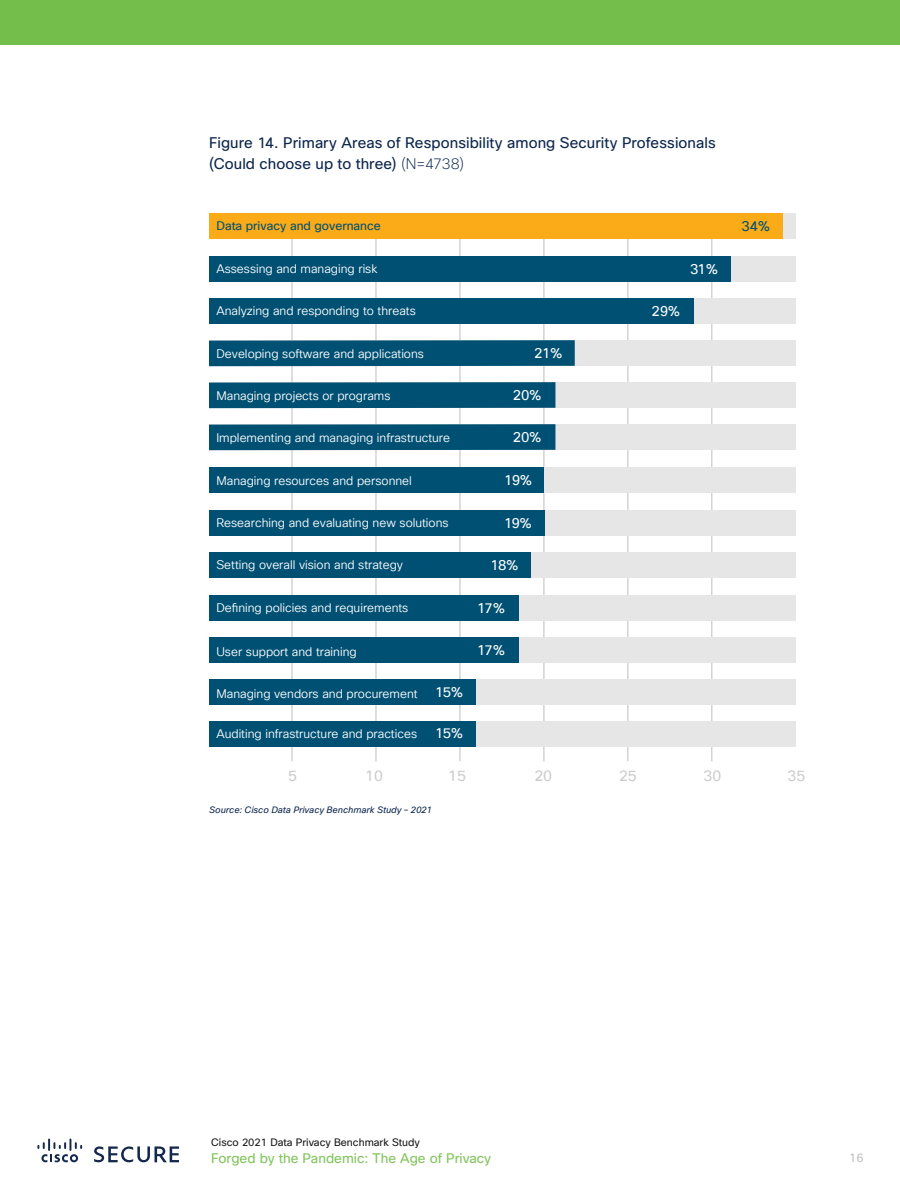
<style>
.page{position:relative;width:900px;height:1200px;background:#fff}
.page>*{position:absolute;margin:0;border:0;box-sizing:border-box;transform-origin:0 0}
.t1{font:15px/21px "Cisco Sans";letter-spacing:.005em;color:#0d274d}
.t2{font:14.85px "Cisco Sans TT";color:#ccc}
.t3{font:13.95px "Cisco Sans TT";letter-spacing:-.06em;color:#fff}
.t4{font:13.95px "Cisco Sans TT";color:#005073}
.t5{font:13.5px "Cisco Sans";color:#82c55d}
.t6{font:12.15px "Cisco Sans TT Light";color:#fff}
.t7{font:12.15px "Cisco Sans TT";color:#005073}
.t8{font:12px "Cisco Sans";color:#bfbfbf}
.t9{font:10.5px "Cisco Sans";color:#1a1a1a}
.t10{font:italic 9px "Cisco Sans";letter-spacing:.015em;color:#0d274d}
.s1{font-weight:200}
</style>
<div class="page">
<svg style="left:94px;top:1146px;width:85px;height:16px"></svg>
<svg style="left:37px;top:1139px;width:45px;height:23px"></svg>
<div style="left:0;top:0;width:900px;height:44px;background:#74bf4b"></div>
<hr style="left:291px;top:217px;width:2px;height:544px;background:#ccc">
<hr style="left:375px;top:217px;width:2px;height:544px;background:#ccc">
<hr style="left:459px;top:217px;width:2px;height:544px;background:#ccc">
<hr style="left:543px;top:217px;width:2px;height:544px;background:#ccc">
<hr style="left:627px;top:217px;width:1px;height:544px;background:#ccc">
<hr style="left:711px;top:217px;width:1px;height:544px;background:#ccc">
<div style="left:189px;top:213px;width:607px;height:25px;background:#e6e6e6"></div>
<div style="left:189px;top:256px;width:607px;height:25px;background:#e6e6e6"></div>
<div style="left:189px;top:298px;width:607px;height:26px;background:#e6e6e6"></div>
<div style="left:189px;top:340px;width:607px;height:26px;background:#e6e6e6"></div>
<div style="left:189px;top:382px;width:607px;height:26px;background:#e6e6e6"></div>
<div style="left:189px;top:424px;width:607px;height:26px;background:#e6e6e6"></div>
<div style="left:189px;top:467px;width:607px;height:26px;background:#e6e6e6"></div>
<div style="left:189px;top:510px;width:607px;height:26px;background:#e6e6e6"></div>
<div style="left:189px;top:552px;width:607px;height:26px;background:#e6e6e6"></div>
<div style="left:189px;top:595px;width:607px;height:26px;background:#e6e6e6"></div>
<div style="left:189px;top:637px;width:607px;height:26px;background:#e6e6e6"></div>
<div style="left:189px;top:679px;width:607px;height:26px;background:#e6e6e6"></div>
<div style="left:189px;top:721px;width:607px;height:25px;background:#e6e6e6"></div>
<div style="left:175px;top:213px;width:608px;height:25px;background:#fbab18"></div>
<div style="left:190px;top:256px;width:540px;height:25px;background:#005073"></div>
<div style="left:189px;top:298px;width:505px;height:26px;background:#005073"></div>
<div style="left:208px;top:340px;width:367px;height:26px;background:#005073"></div>
<div style="left:208px;top:382px;width:347px;height:26px;background:#005073"></div>
<div style="left:208px;top:424px;width:347px;height:26px;background:#005073"></div>
<div style="left:195px;top:467px;width:349px;height:26px;background:#005073"></div>
<div style="left:195px;top:510px;width:349px;height:26px;background:#005073"></div>
<div style="left:194px;top:552px;width:337px;height:26px;background:#005073"></div>
<div style="left:193px;top:595px;width:326px;height:26px;background:#005073"></div>
<div style="left:198px;top:637px;width:321px;height:26px;background:#005073"></div>
<div style="left:200px;top:679px;width:276px;height:26px;background:#005073"></div>
<div style="left:191px;top:721px;width:285px;height:25px;background:#005073"></div>
<div style="left:114px;top:198px;width:94px;height:573px;background:#fff"></div>
<p class="t1" style="left:209px;top:132px;width:508px">Figure 14. Primary Areas of Responsibility among Security Professionals (Could choose up to three) <span class="s1">(N=4738)</span></p>
<p class="t7" style="left:216px;top:218px;width:166px">Data privacy and governance</p>
<p class="t6" style="left:216px;top:261px;width:163px">Assessing and managing risk</p>
<p class="t6" style="left:216px;top:303px;width:201px">Analyzing and responding to threats</p>
<p class="t6" style="left:216px;top:345px;width:209px">Developing software and applications</p>
<p class="t6" style="left:216px;top:388px;width:176px">Managing projects or programs</p>
<p class="t6" style="left:216px;top:430px;width:235px">Implementing and managing infrastructure</p>
<p class="t6" style="left:216px;top:473px;width:197px">Managing resources and personnel</p>
<p class="t6" style="left:216px;top:514px;width:234px">Researching and evaluating new solutions</p>
<p class="t6" style="left:216px;top:557px;width:188px">Setting overall vision and strategy</p>
<p class="t6" style="left:216px;top:600px;width:193px">Defining policies and requirements</p>
<p class="t6" style="left:216px;top:644px;width:142px">User support and training</p>
<p class="t6" style="left:216px;top:686px;width:203px">Managing vendors and procurement</p>
<p class="t3" style="left:435px;top:683px;width:29px">15%</p>
<p class="t6" style="left:216px;top:725px;width:202px">Auditing infrastructure and practices</p>
<p class="t3" style="left:435px;top:725px;width:29px">15%</p>
<p class="t3" style="left:534px;top:344px;width:29px">21%</p>
<p class="t3" style="left:513px;top:386px;width:30px">20%</p>
<p class="t3" style="left:513px;top:428px;width:30px">20%</p>
<p class="t3" style="left:504px;top:471px;width:29px">19%</p>
<p class="t3" style="left:504px;top:514px;width:29px">19%</p>
<p class="t3" style="left:491px;top:556px;width:29px">18%</p>
<p class="t3" style="left:477px;top:599px;width:29px">17%</p>
<p class="t3" style="left:477px;top:641px;width:29px">17%</p>
<p class="t3" style="left:690px;top:260px;width:29px">31%</p>
<p class="t3" style="left:651px;top:302px;width:30px">29%</p>
<p class="t4" style="left:742px;top:217px;width:30px">34%</p>
<p class="t2" style="left:288px;top:766px;width:10px">5</p>
<p class="t2" style="left:365px;top:766px;width:19px">10</p>
<p class="t2" style="left:448px;top:766px;width:19px">15</p>
<p class="t2" style="left:534px;top:766px;width:19px">20</p>
<p class="t2" style="left:619px;top:766px;width:19px">25</p>
<p class="t2" style="left:704px;top:766px;width:19px">30</p>
<p class="t2" style="left:788px;top:766px;width:19px">35</p>
<p class="t10" style="left:209px;top:804px;width:224px">Source: Cisco Data Privacy Benchmark Study – 2021</p>
<p class="t9" style="left:211px;top:1136px;width:210px">Cisco 2021 Data Privacy Benchmark Study</p>
<p class="t5" style="left:211px;top:1149px;width:281px">Forged by the Pandemic: The Age of Privacy</p>
<p class="t8" style="left:849px;top:1150px;width:16px">16</p>
</div>
